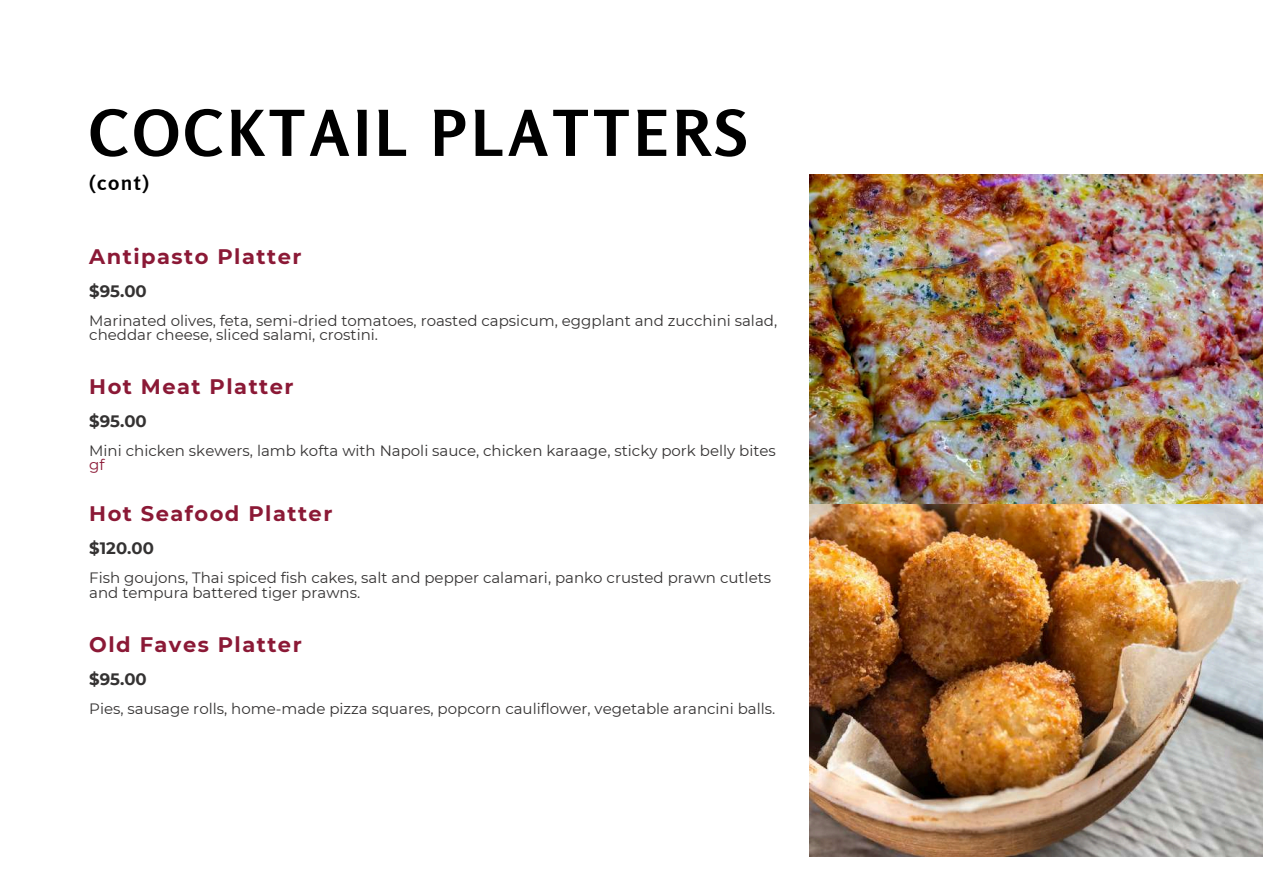
<style>
.page{position:relative;width:1263px;height:894px;background:#fff}
.page>*{position:absolute;margin:0;border:0;box-sizing:border-box;transform-origin:0 0}
.t1{font:700 63px "Rosario";letter-spacing:.07em;color:#000}
.t2{font:700 21px "Montserrat";letter-spacing:.07em;color:#8b1936}
.t3{font:700 21px "Rosario";color:#000}
.t4{font:700 16.5px "Montserrat";color:#343232}
.t5{font:15px/14.7px "Montserrat";color:#343232}
.t6{font:15px "Montserrat";color:#8b1936}
</style>
<div class="page">
<img style="left:810px;top:503px;width:453px;height:353px">
<img style="left:810px;top:174px;width:453px;height:329px">
<h1 class="t1" style="left:89px;top:94px;width:659px">COCKTAIL PLATTERS</h1>
<h2 class="t3" style="left:89px;top:170px;width:61px">(cont)</h2>
<h2 class="t2" style="left:89px;top:243px;width:214px">Antipasto Platter</h2>
<p class="t4" style="left:89px;top:280px;width:59px">$95.00</p>
<p class="t5" style="left:89px;top:313px;width:689px">Marinated olives, feta, semi-dried tomatoes, roasted capsicum, eggplant and zucchini salad, cheddar cheese, sliced salami, crostini.</p>
<h2 class="t2" style="left:89px;top:373px;width:206px">Hot Meat Platter</h2>
<p class="t4" style="left:89px;top:410px;width:59px">$95.00</p>
<p class="t5" style="left:89px;top:442px;width:688px">Mini chicken skewers, lamb kofta with Napoli sauce, chicken karaage, sticky pork belly bites</p>
<p class="t6" style="left:89px;top:455px;width:17px">gf</p>
<h2 class="t2" style="left:89px;top:501px;width:245px">Hot Seafood Platter</h2>
<p class="t4" style="left:89px;top:538px;width:66px">$120.00</p>
<p class="t5" style="left:89px;top:570px;width:683px">Fish goujons, Thai spiced fish cakes, salt and pepper calamari, panko crusted prawn cutlets and tempura battered tiger prawns.</p>
<h2 class="t2" style="left:89px;top:631px;width:214px">Old Faves Platter</h2>
<p class="t4" style="left:89px;top:668px;width:59px">$95.00</p>
<p class="t5" style="left:89px;top:700px;width:687px">Pies, sausage rolls, home-made pizza squares, popcorn cauliflower, vegetable arancini balls.</p>
</div>
